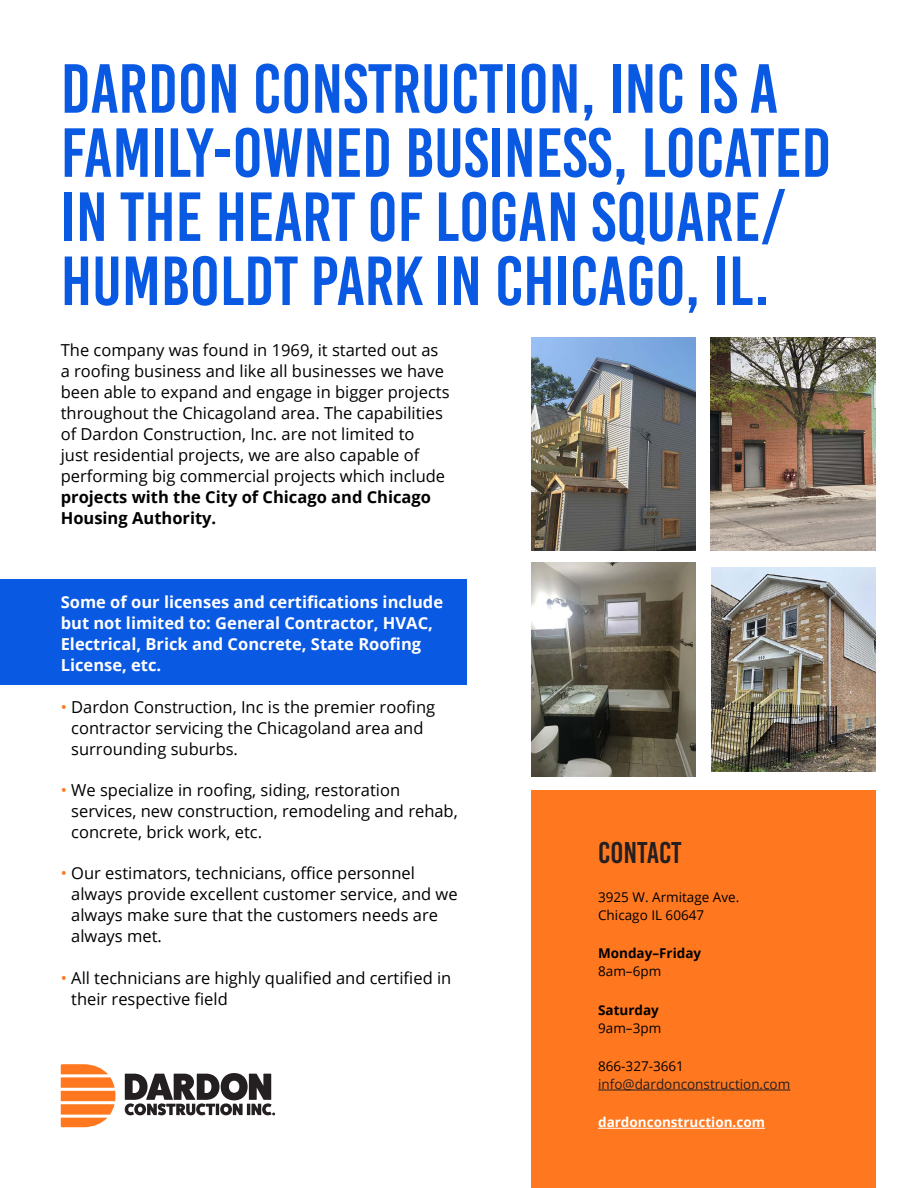
<style>
.page{position:relative;width:918px;height:1188px;background:#fff}
.page>*{position:absolute;margin:0;border:0;box-sizing:border-box;transform-origin:0 0}
.t1{font:69.3px/64.1px "Bebas Kai";color:#0a59e3}
.t2{font:30px "Bebas Kai";color:#241f21}
.t3{font:16.5px/21px "Open Sans";color:#000}
.t4{font:700 16.5px/21px "Open Sans";color:#fff}
.t5{font:700 16.5px/21px "Open Sans";color:#000}
.t6{font:13.5px/18px "Open Sans";color:#000}
.t7{font:13.5px "Open Sans";color:#241f21}
.t8{font:700 13.5px "Open Sans";color:#fff}
.t9{font:700 13.5px "Open Sans";color:#000}
.s1{color:#ff781f}
</style>
<div class="page">
<div style="left:531px;top:791px;width:345px;height:397px;background:#ff781f"></div>
<div style="left:0;top:579px;width:467px;height:106px;background:#0a59e3"></div>
<svg style="left:125px;top:1073px;width:150px;height:42px"></svg>
<svg style="left:61px;top:1064px;width:54px;height:63px"></svg>
<hr style="left:598px;top:1090px;width:192px;height:1px;background:#241f21">
<hr style="left:598px;top:1128px;width:167px;height:1px;background:#fff">
<img style="left:531px;top:338px;width:165px;height:213px">
<img style="left:711px;top:567px;width:165px;height:204px">
<img style="left:711px;top:338px;width:164px;height:213px">
<img style="left:531px;top:563px;width:165px;height:213px">
<h1 class="t1" style="left:61px;top:57px;width:772px">DARDON CONSTRUCTION, INC IS A<br>FAMILY-OWNED BUSINESS, LOCATED<br>IN THE HEART OF LOGAN SQUARE/<br>HUMBOLDT PARK IN CHICAGO, IL.</h1>
<p class="t3" style="left:61px;top:339px;width:390px">The company was found in 1969, it started out as a roofing business and like all businesses we have been able to expand and engage in bigger projects throughout the Chicagoland area. The capabilities of Dardon Construction, Inc. are not limited to<br>just residential projects, we are also capable of performing big commercial projects which include</p>
<p class="t5" style="left:61px;top:486px;width:372px">projects with the City of Chicago and Chicago<br>Housing Authority.</p>
<p class="t4" style="left:61px;top:591px;width:384px">Some of our licenses and certifications include but not limited to: General Contractor, HVAC, Electrical, Brick and Concrete, State Roofing License, etc.</p>
<p class="t3" style="left:71px;top:696px;width:366px;text-indent:-10px"><span class="s1">•</span> Dardon Construction, Inc is the premier roofing contractor servicing the Chicagoland area and surrounding suburbs.</p>
<p class="t3" style="left:71px;top:779px;width:388px;text-indent:-10px"><span class="s1">•</span> We specialize in roofing, siding, restoration services, new construction, remodeling and rehab, concrete, brick work, etc.</p>
<p class="t3" style="left:71px;top:862px;width:388px;text-indent:-10px"><span class="s1">•</span> Our estimators, technicians, office personnel always provide excellent customer service, and we always make sure that the customers needs are always met.</p>
<p class="t3" style="left:71px;top:967px;width:382px;text-indent:-10px"><span class="s1">•</span> All technicians are highly qualified and certified in their respective field</p>
<h2 class="t2" style="left:598px;top:836px;width:85px">CONTACT</h2>
<p class="t6" style="left:598px;top:888px;width:143px">3925 W. Armitage Ave.<br>Chicago IL 60647</p>
<p class="t9" style="left:598px;top:944px;width:105px">Monday–Friday</p>
<p class="t6" style="left:598px;top:962px;width:65px">8am–6pm</p>
<p class="t9" style="left:598px;top:1000px;width:62px">Saturday</p>
<p class="t6" style="left:598px;top:1018px;width:65px">9am–3pm</p>
<p class="t6" style="left:598px;top:1057px;width:87px">866-327-3661</p>
<p class="t7" style="left:598px;top:1075px;width:194px">info@dardonconstruction.com</p>
<p class="t8" style="left:598px;top:1113px;width:168px">dardonconstruction.com</p>
</div>
